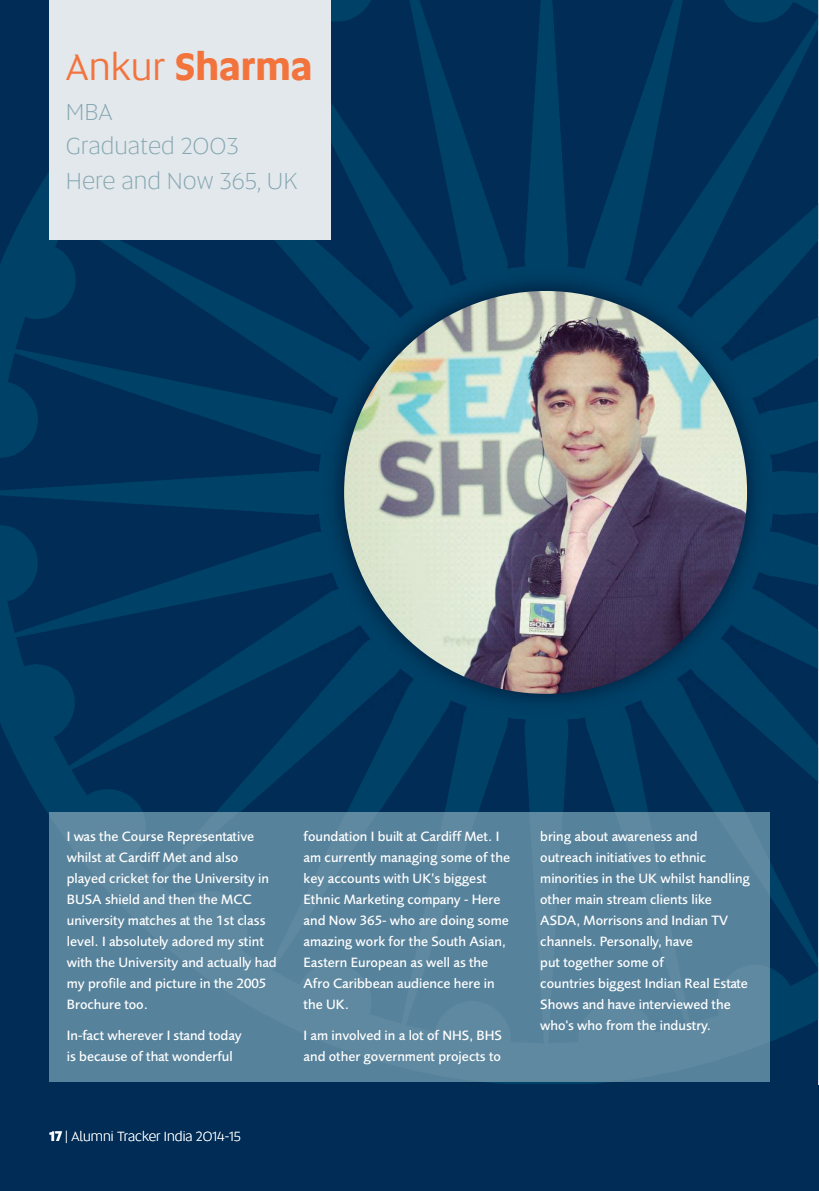
<style>
.page{position:relative;width:819px;height:1191px;background:#002c55}
.page>*{position:absolute;margin:0;border:0;box-sizing:border-box;transform-origin:0 0}
.t1{font:700 38.5px "Altis";color:#f3733c}
.t2{font:300 24.5px/34.3px "Altis";color:#84a6b1}
.t3{font:500 14px/21px "Foundry Sans";color:#fff}
.t4{font:300 14px "Altis";color:#fff}
.s1{font-weight:400}
.s2{font-weight:700}
</style>
<div class="page">
<img style="left:0;top:0;width:819px;height:1084px">
<img style="left:320px;top:266px;width:451px;height:452px">
<img style="left:344px;top:291px;width:403px;height:403px;border-radius:50%">
<div style="left:50px;top:812px;width:719px;height:269px;background:#57829b"></div>
<div style="left:50px;top:0;width:280px;height:240px;background:#e2e8eb"></div>
<h1 class="t1" style="left:66px;top:51px;width:248px"><span class="s1">Ankur</span> Sharma</h1>
<h2 class="t2" style="left:66px;top:96px;width:233px">MBA<br>Graduated 2003<br>Here and Now 365, UK</h2>
<p class="t3" style="left:67px;top:826px;width:211px">I was the Course Representative whilst at Cardiff Met and also played cricket for the University in<br>BUSA shield and then the MCC university matches at the 1st class level. I absolutely adored my stint with the University and actually had my profile and picture in the 2005<br>Brochure too.</p>
<p class="t3" style="left:67px;top:1025px;width:176px">In-fact wherever I stand today is because of that wonderful</p>
<p class="t4" style="left:50px;top:1131px;width:193px"><span class="s2">17</span> | Alumni Tracker India 2014-15</p>
<p class="t3" style="left:303px;top:826px;width:208px">foundation I built at Cardiff Met. I am currently managing some of the key accounts with UK’s biggest<br>Ethnic Marketing company - Here and Now 365- who are doing some amazing work for the South Asian,<br>Eastern European as well as the<br>Afro Caribbean audience here in the UK.</p>
<p class="t3" style="left:303px;top:1025px;width:200px">I am involved in a lot of NHS, BHS and other government projects to</p>
<p class="t3" style="left:540px;top:826px;width:211px">bring about awareness and outreach initiatives to ethnic minorities in the UK whilst handling other main stream clients like<br>ASDA, Morrisons and Indian TV channels. Personally, have<br>put together some of<br>countries biggest Indian Real Estate<br>Shows and have interviewed the who's who from the industry.</p>
</div>
